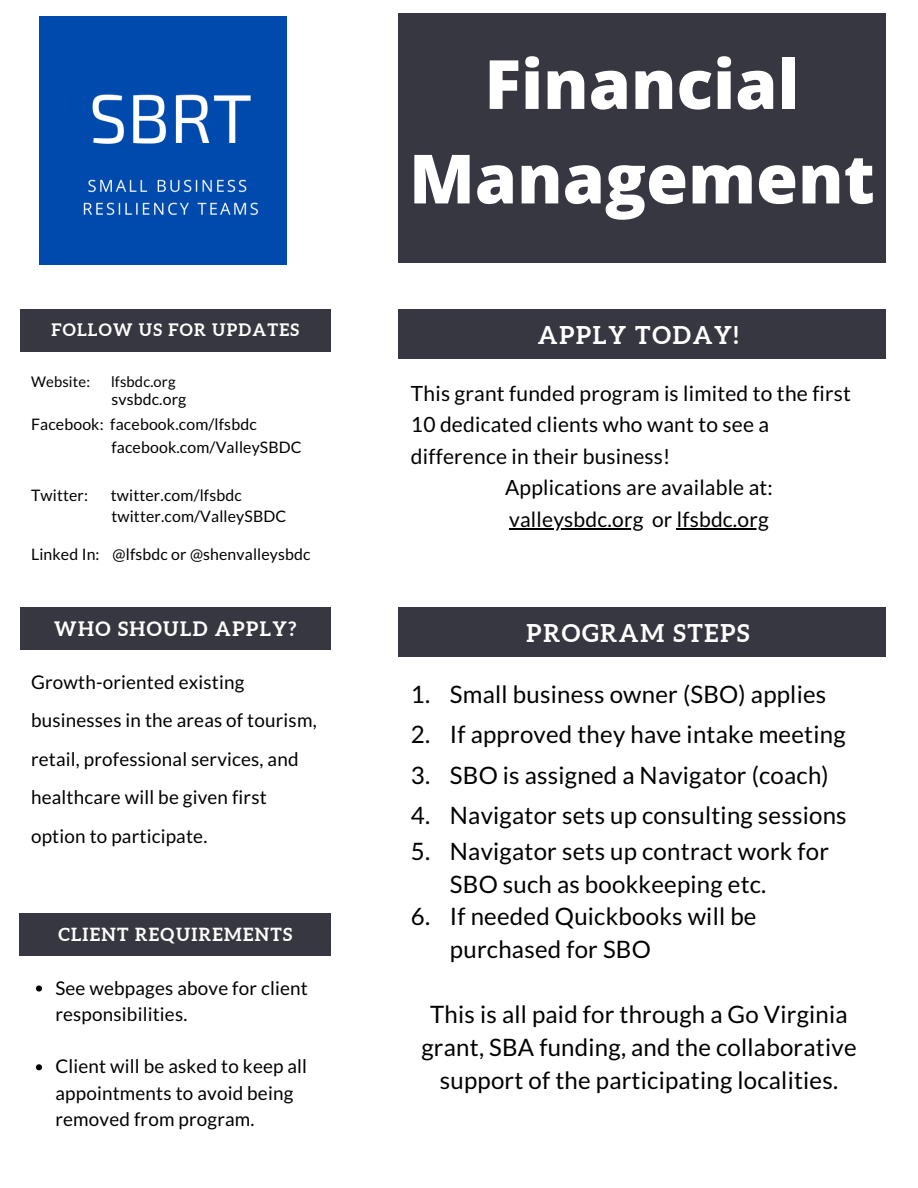
<style>
.page{position:relative;width:918px;height:1188px;background:#fff}
.page>*{position:absolute;margin:0;border:0;box-sizing:border-box;transform-origin:0 0}
.t1{font:800 67.95px/94.5px "Open Sans";color:#fff;text-align:center}
.t2{font:700 24.45px "Aleo";letter-spacing:.07em;color:#fff}
.t3{font:24px/32.7px "Lato";letter-spacing:.01em;color:#000}
.t4{font:21px "Lato";letter-spacing:.01em;color:#000}
.t5{font:700 19.95px "Aleo";letter-spacing:.07em;color:#fff}
.t6{font:18.9px/38.4px "Lato";letter-spacing:.01em;color:#000}
.t7{font:700 18.15px "Aleo";letter-spacing:.07em;color:#fff}
.t8{font:700 17.1px "Aleo";letter-spacing:.07em;color:#fff}
.t9{font:15.9px/25.7px "Lato";letter-spacing:.01em;color:#000}
.t10{font:14.7px "Lato";letter-spacing:.01em;color:#000}
</style>
<div class="page">
<div style="left:20px;top:607px;width:311px;height:43px;background:#373741"></div>
<div style="left:20px;top:913px;width:311px;height:43px;background:#373741"></div>
<svg style="left:36px;top:985px;width:6px;height:7px"></svg>
<svg style="left:36px;top:1064px;width:6px;height:6px"></svg>
<div style="left:398px;top:309px;width:488px;height:50px;background:#373741"></div>
<hr style="left:509px;top:528px;width:135px;height:1px;background:#000">
<hr style="left:677px;top:528px;width:92px;height:1px;background:#000">
<div style="left:398px;top:607px;width:488px;height:50px;background:#373741"></div>
<div style="left:20px;top:309px;width:311px;height:43px;background:#373741"></div>
<div style="left:398px;top:13px;width:487px;height:250px;background:#373741"></div>
<img style="left:39px;top:17px;width:248px;height:247px">
<p class="t8" style="left:51px;top:320px;width:249px">FOLLOW US FOR UPDATES</p>
<p class="t10" style="left:31px;top:372px;width:60px">Website:</p>
<p class="t10" style="left:111px;top:372px;width:66px">lfsbdc.org</p>
<p class="t9" style="left:31px;top:386px;width:227px;text-indent:80px">svsbdc.org<br>Facebook: facebook.com/lfsbdc</p>
<p class="t9" style="left:111px;top:434px;width:192px">facebook.com/ValleySBDC</p>
<p class="t9" style="left:31px;top:482px;width:59px">Twitter:</p>
<p class="t9" style="left:111px;top:484px;width:177px;line-height:21.8px">twitter.com/lfsbdc twitter.com/ValleySBDC</p>
<p class="t9" style="left:31px;top:541px;width:281px">Linked In: @lfsbdc or @shenvalleysbdc</p>
<p class="t5" style="left:54px;top:618px;width:244px">WHO SHOULD APPLY?</p>
<p class="t6" style="left:31px;top:663px;width:287px">Growth-oriented existing businesses in the areas of tourism, retail, professional services, and healthcare will be given first option to participate.</p>
<p class="t7" style="left:58px;top:924px;width:235px">CLIENT REQUIREMENTS</p>
<p class="t6" style="left:55px;top:974px;width:254px;line-height:26.2px">See webpages above for client responsibilities.</p>
<p class="t6" style="left:55px;top:1053px;width:253px;line-height:26.2px">Client will be asked to keep all appointments to avoid being removed from program.</p>
<h1 class="t1" style="left:409px;top:35px;width:467px">Financial<br>Management</h1>
<p class="t2" style="left:538px;top:321px;width:202px">APPLY TODAY!</p>
<p class="t4" style="left:411px;top:380px;width:442px">This grant funded program is limited to the first</p>
<p class="t4" style="left:411px;top:412px;width:360px">10 dedicated clients who want to see a</p>
<p class="t4" style="left:411px;top:443px;width:261px">difference in their business!</p>
<p class="t4" style="left:505px;top:475px;width:269px">Applications are available at:</p>
<p class="t4" style="left:509px;top:506px;width:261px">valleysbdc.org or lfsbdc.org</p>
<p class="t2" style="left:527px;top:619px;width:224px">PROGRAM STEPS</p>
<p class="t3" style="left:411px;top:677px;width:417px">1. Small business owner (SBO) applies</p>
<p class="t3" style="left:411px;top:717px;width:436px">2. If approved they have intake meeting</p>
<p class="t3" style="left:411px;top:758px;width:419px">3. SBO is assigned a Navigator (coach)</p>
<p class="t3" style="left:411px;top:798px;width:437px">4. Navigator sets up consulting sessions</p>
<p class="t3" style="left:450px;top:834px;width:381px;text-indent:-39px">5. Navigator sets up contract work for<br>SBO such as bookkeeping etc.</p>
<p class="t3" style="left:450px;top:900px;width:308px;text-indent:-39px">6. If needed Quickbooks will be purchased for SBO</p>
<p class="t3" style="left:421px;top:998px;width:437px;text-align:center">This is all paid for through a Go Virginia grant, SBA funding, and the collaborative support of the participating localities.</p>
</div>
